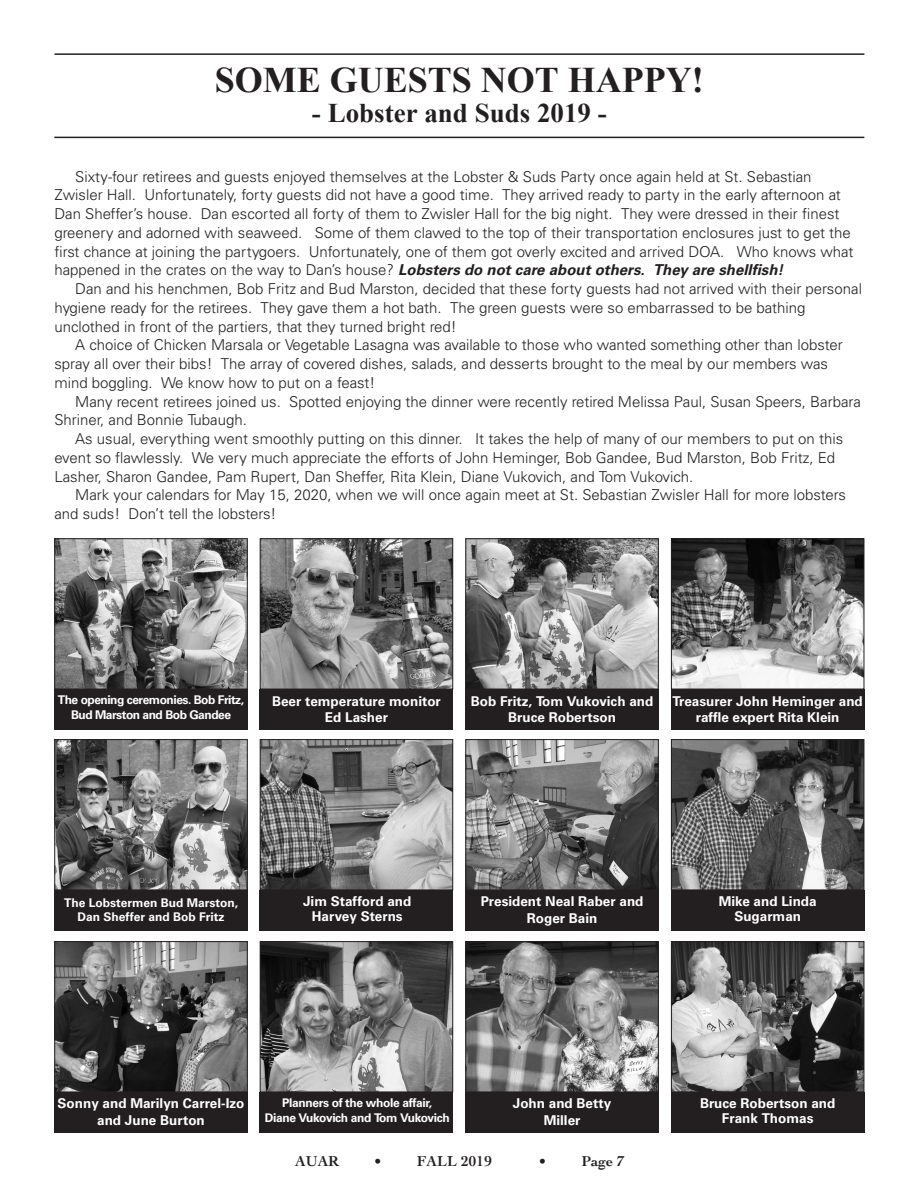
<style>
.page{position:relative;width:918px;height:1188px;background:#fff}
.page>*{position:absolute;margin:0;border:0;box-sizing:border-box;transform-origin:0 0}
.t1{font:700 36px "Times New Roman";color:#231f20}
.t2{font:700 27px "Times New Roman";color:#231f20}
.t3{font:300 15px "Univers";color:#231f20}
.t4{font:italic 700 15px "Univers";color:#231f20}
.t5{font:700 15px "Cochin";color:#231f20}
.t6{font:700 13.5px/16.2px "Univers";color:#fff;text-align:center}
.t7{font:700 12px/14.4px "Univers";letter-spacing:-.03em;color:#fff;text-align:center}
.t8{font:700 12px/14.4px "Univers";color:#fff;text-align:center}
.s1{font-weight:300;font-style:normal}
</style>
<div class="page">
<hr style="left:54px;top:53px;width:810px;height:2px;background:#231f20">
<hr style="left:54px;top:137px;width:810px;height:1px;background:#231f20">
<img style="left:56px;top:540px;width:190px;height:147px">
<div style="left:54px;top:538px;width:194px;height:151px;border:1px solid #231f20"></div>
<div style="left:54px;top:689px;width:194px;height:41px;background:#231f20"></div>
<img style="left:673px;top:540px;width:189px;height:147px">
<div style="left:671px;top:538px;width:193px;height:151px;border:1px solid #231f20"></div>
<div style="left:671px;top:689px;width:193px;height:41px;background:#231f20"></div>
<img style="left:262px;top:540px;width:189px;height:147px">
<div style="left:260px;top:538px;width:193px;height:151px;border:1px solid #231f20"></div>
<div style="left:260px;top:689px;width:193px;height:41px;background:#231f20"></div>
<img style="left:467px;top:540px;width:190px;height:147px">
<div style="left:465px;top:538px;width:194px;height:151px;border:1px solid #231f20"></div>
<div style="left:465px;top:689px;width:194px;height:41px;background:#231f20"></div>
<img style="left:56px;top:741px;width:190px;height:147px">
<div style="left:54px;top:739px;width:194px;height:151px;border:1px solid #231f20"></div>
<div style="left:54px;top:890px;width:194px;height:40px;background:#231f20"></div>
<img style="left:673px;top:741px;width:189px;height:147px">
<div style="left:671px;top:739px;width:193px;height:151px;border:1px solid #231f20"></div>
<div style="left:671px;top:890px;width:193px;height:40px;background:#231f20"></div>
<img style="left:262px;top:741px;width:189px;height:147px">
<div style="left:260px;top:739px;width:193px;height:151px;border:1px solid #231f20"></div>
<div style="left:260px;top:890px;width:193px;height:40px;background:#231f20"></div>
<img style="left:467px;top:741px;width:190px;height:147px">
<div style="left:465px;top:739px;width:194px;height:151px;border:1px solid #231f20"></div>
<div style="left:465px;top:890px;width:194px;height:40px;background:#231f20"></div>
<img style="left:56px;top:943px;width:190px;height:147px">
<div style="left:54px;top:941px;width:194px;height:151px;border:1px solid #231f20"></div>
<div style="left:54px;top:1092px;width:194px;height:40px;background:#231f20"></div>
<img style="left:673px;top:943px;width:189px;height:147px">
<div style="left:671px;top:941px;width:193px;height:151px;border:1px solid #231f20"></div>
<div style="left:671px;top:1092px;width:193px;height:40px;background:#231f20"></div>
<img style="left:262px;top:943px;width:189px;height:147px">
<div style="left:260px;top:941px;width:193px;height:151px;border:1px solid #231f20"></div>
<div style="left:260px;top:1092px;width:193px;height:40px;background:#231f20"></div>
<img style="left:467px;top:943px;width:190px;height:147px">
<div style="left:465px;top:941px;width:194px;height:151px;border:1px solid #231f20"></div>
<div style="left:465px;top:1092px;width:194px;height:40px;background:#231f20"></div>
<p class="t1" style="left:215px;top:55px;width:491px">SOME GUESTS NOT HAPPY!</p>
<p class="t2" style="left:312px;top:94px;width:296px">- Lobster and Suds 2019 -</p>
<p class="t3" style="left:75px;top:167px;width:738px">Sixty-four retirees and guests enjoyed themselves at the Lobster &amp; Suds Party once again held at St. Sebastian</p>
<p class="t3" style="left:54px;top:186px;width:788px">Zwisler Hall. Unfortunately, forty guests did not have a good time. They arrived ready to party in the early afternoon at</p>
<p class="t3" style="left:54px;top:205px;width:787px">Dan Sheffer’s house. Dan escorted all forty of them to Zwisler Hall for the big night. They were dressed in their finest</p>
<p class="t3" style="left:54px;top:223px;width:798px">greenery and adorned with seaweed. Some of them clawed to the top of their transportation enclosures just to get the</p>
<p class="t3" style="left:54px;top:242px;width:801px">first chance at joining the partygoers. Unfortunately, one of them got overly excited and arrived DOA. Who knows what</p>
<p class="t4" style="left:54px;top:261px;width:731px"><span class="s1">happened in the crates on the way to Dan’s house?</span> Lobsters do not care about others. They are shellfish!</p>
<p class="t3" style="left:75px;top:280px;width:788px">Dan and his henchmen, Bob Fritz and Bud Marston, decided that these forty guests had not arrived with their personal</p>
<p class="t3" style="left:54px;top:298px;width:753px">hygiene ready for the retirees. They gave them a hot bath. The green guests were so embarrassed to be bathing</p>
<p class="t3" style="left:54px;top:317px;width:404px">unclothed in front of the partiers, that they turned bright red!</p>
<p class="t3" style="left:75px;top:336px;width:769px">A choice of Chicken Marsala or Vegetable Lasagna was available to those who wanted something other than lobster</p>
<p class="t3" style="left:54px;top:355px;width:775px">spray all over their bibs! The array of covered dishes, salads, and desserts brought to the meal by our members was</p>
<p class="t3" style="left:54px;top:373px;width:322px">mind boggling. We know how to put on a feast!</p>
<p class="t3" style="left:75px;top:392px;width:787px">Many recent retirees joined us. Spotted enjoying the dinner were recently retired Melissa Paul, Susan Speers, Barbara</p>
<p class="t3" style="left:54px;top:411px;width:194px">Shriner, and Bonnie Tubaugh.</p>
<p class="t3" style="left:75px;top:430px;width:770px">As usual, everything went smoothly putting on this dinner. It takes the help of many of our members to put on this</p>
<p class="t3" style="left:54px;top:448px;width:782px">event so flawlessly. We very much appreciate the efforts of John Heminger, Bob Gandee, Bud Marston, Bob Fritz, Ed</p>
<p class="t3" style="left:54px;top:467px;width:641px">Lasher, Sharon Gandee, Pam Rupert, Dan Sheffer, Rita Klein, Diane Vukovich, and Tom Vukovich.</p>
<p class="t3" style="left:75px;top:486px;width:772px">Mark your calendars for May 15, 2020, when we will once again meet at St. Sebastian Zwisler Hall for more lobsters</p>
<p class="t3" style="left:54px;top:505px;width:224px">and suds! Don’t tell the lobsters!</p>
<p class="t7" style="left:58px;top:693px;width:188px">The opening ceremonies. Bob Fritz,<br>Bud Marston and Bob Gandee</p>
<p class="t6" style="left:673px;top:693px;width:192px">Treasurer John Heminger and raffle expert Rita Klein</p>
<p class="t6" style="left:272px;top:693px;width:170px">Beer temperature monitor<br>Ed Lasher</p>
<p class="t6" style="left:471px;top:693px;width:184px">Bob Fritz, Tom Vukovich and<br>Bruce Robertson</p>
<p class="t6" style="left:303px;top:894px;width:110px;line-height:15px">Jim Stafford and<br>Harvey Sterns</p>
<p class="t6" style="left:481px;top:894px;width:164px">President Neal Raber and<br>Roger Bain</p>
<p class="t8" style="left:64px;top:895px;width:176px">The Lobstermen Bud Marston,<br>Dan Sheffer and Bob Fritz</p>
<p class="t6" style="left:719px;top:894px;width:99px;line-height:15px">Mike and Linda<br>Sugarman</p>
<p class="t7" style="left:265px;top:1096px;width:187px;line-height:15px">Planners of the whole affair,<br>Diane Vukovich and Tom Vukovich</p>
<p class="t6" style="left:513px;top:1096px;width:100px">John and Betty<br>Miller</p>
<p class="t6" style="left:58px;top:1096px;width:188px">Sonny and Marilyn Carrel-Izo and June Burton</p>
<p class="t6" style="left:700px;top:1096px;width:137px;line-height:15px">Bruce Robertson and<br>Frank Thomas</p>
<p class="t5" style="left:295px;top:1151px;width:45px">AUAR</p>
<p class="t5" style="left:374px;top:1151px;width:119px">• FALL 2019</p>
<p class="t5" style="left:539px;top:1151px;width:87px">• Page 7</p>
</div>
